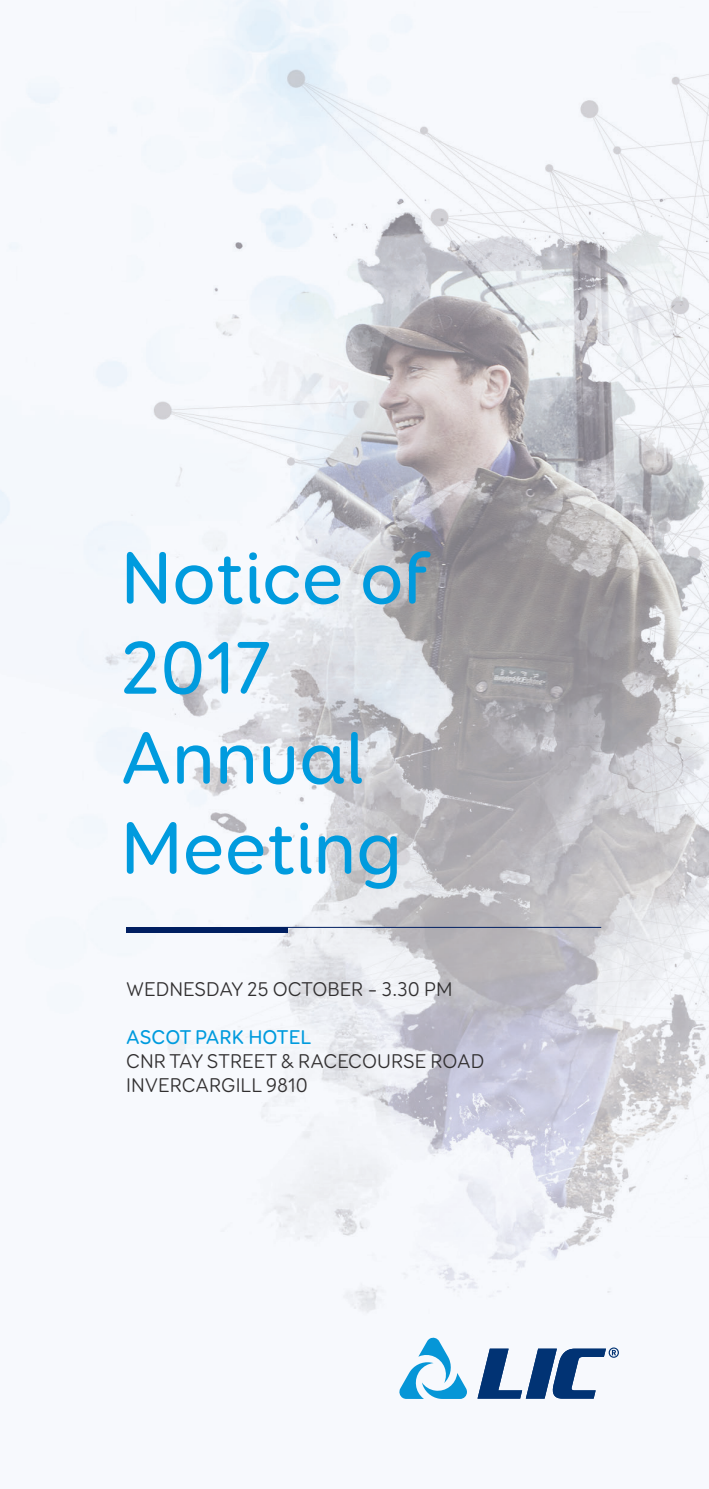
<style>
.page{position:relative;width:709px;height:1489px;background:#fff}
.page>*{position:absolute;margin:0;border:0;box-sizing:border-box;transform-origin:0 0}
.t1{font:500 75px "Booster Next FY";color:#009bde}
.t2{font:20px "Booster Next FY";color:#312f30}
.t3{font:500 20px "Booster Next FY";color:#009bde}
</style>
<div class="page">
<img style="left:0;top:0;width:709px;height:1399px">
<svg style="left:398px;top:1336px;width:69px;height:62px"></svg>
<svg style="left:477px;top:1347px;width:142px;height:51px"></svg>
<div style="left:126px;top:927px;width:162px;height:5px;background:#001f61"></div>
<hr style="left:260px;top:926px;width:341px;height:1px;background:#001f61">
<p class="t1" style="left:120px;top:531px;width:312px">Notice of</p>
<p class="t1" style="left:120px;top:621px;width:151px">2017</p>
<p class="t1" style="left:120px;top:711px;width:244px">Annual</p>
<p class="t1" style="left:120px;top:801px;width:283px">Meeting</p>
<p class="t2" style="left:126px;top:976px;width:328px">WEDNESDAY 25 OCTOBER – 3.30 PM</p>
<p class="t3" style="left:126px;top:1024px;width:187px">ASCOT PARK HOTEL</p>
<p class="t2" style="left:126px;top:1048px;width:360px">CNR TAY STREET &amp; RACECOURSE ROAD</p>
<p class="t2" style="left:126px;top:1072px;width:183px">INVERCARGILL 9810</p>
</div>
